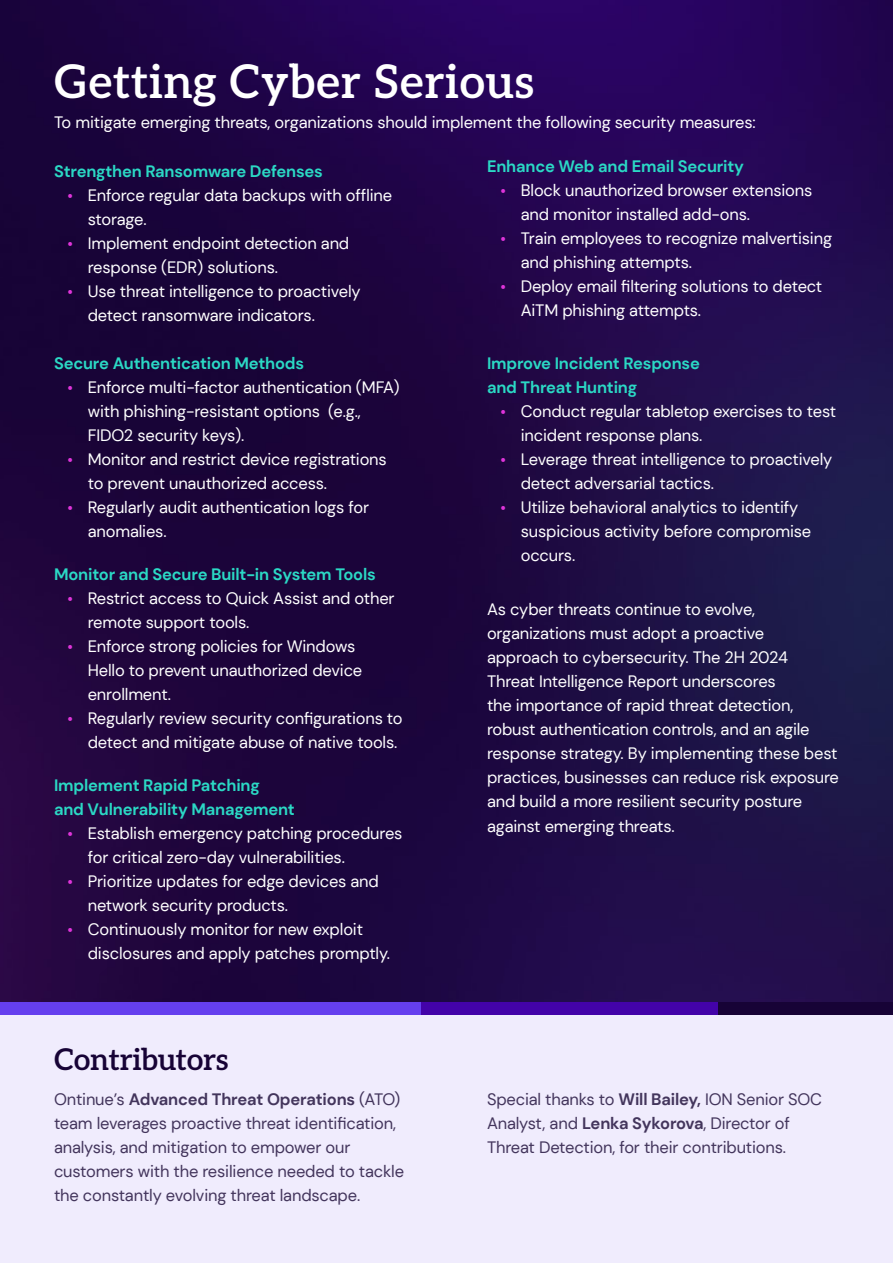
<style>
.page{position:relative;width:893px;height:1263px;background:#fff}
.page>*{position:absolute;margin:0;border:0;box-sizing:border-box;transform-origin:0 0}
.H1_-_Title{font:600 46.5px "Aleo";letter-spacing:.01em;color:#fff}
.t1{font:600 30px "Aleo";letter-spacing:-.01em;color:#170336}
.Body_Copy{font:16.5px/24px "DM Sans";letter-spacing:-.01em;color:#fff}
.Body_Copy-2{font:16.5px/24px "DM Sans";letter-spacing:-.01em;color:#43355c}
.Body_Copy-3{font:700 16.5px/24px "DM Sans";letter-spacing:-.01em;color:#2bd9c5}
.s1{font-weight:500;font-size:15px;color:#df34da}
.s2{font-weight:700}
</style>
<div class="page">
<img style="left:0;top:0;width:893px;height:1002px">
<div style="left:0;top:1005px;width:893px;height:258px;background:#f0ecfd"></div>
<div style="left:0;top:1002px;width:422px;height:12px;background:#653fee"></div>
<div style="left:422px;top:1002px;width:297px;height:12px;background:#4303a9"></div>
<div style="left:719px;top:1002px;width:174px;height:12px;background:#170336"></div>
<p class="H1_-_Title" style="left:54px;top:45px;width:482px">Getting Cyber Serious</p>
<p class="Body_Copy" style="left:54px;top:111px;width:703px">To mitigate emerging threats, organizations should implement the following security measures:</p>
<p class="Body_Copy-3" style="left:54px;top:159px;width:270px">Strengthen Ransomware Defenses</p>
<p class="Body_Copy" style="left:88px;top:183px;width:306px;text-indent:-20px"><span class="s1">•</span> Enforce regular data backups with offline storage.</p>
<p class="Body_Copy" style="left:88px;top:231px;width:263px;text-indent:-20px"><span class="s1">•</span> Implement endpoint detection and response (EDR) solutions.</p>
<p class="Body_Copy" style="left:88px;top:279px;width:274px;text-indent:-20px"><span class="s1">•</span> Use threat intelligence to proactively detect ransomware indicators.</p>
<p class="Body_Copy-3" style="left:54px;top:351px;width:252px">Secure Authentication Methods</p>
<p class="Body_Copy" style="left:88px;top:375px;width:313px;text-indent:-20px"><span class="s1">•</span> Enforce multi-factor authentication (MFA) with phishing-resistant options (e.g.,<br>FIDO2 security keys).</p>
<p class="Body_Copy" style="left:88px;top:447px;width:301px;text-indent:-20px"><span class="s1">•</span> Monitor and restrict device registrations to prevent unauthorized access.</p>
<p class="Body_Copy" style="left:88px;top:495px;width:283px;text-indent:-20px"><span class="s1">•</span> Regularly audit authentication logs for anomalies.</p>
<p class="Body_Copy-3" style="left:54px;top:562px;width:323px">Monitor and Secure Built-in System Tools</p>
<p class="Body_Copy" style="left:88px;top:586px;width:308px;text-indent:-20px"><span class="s1">•</span> Restrict access to Quick Assist and other remote support tools.</p>
<p class="Body_Copy" style="left:88px;top:634px;width:276px;text-indent:-20px"><span class="s1">•</span> Enforce strong policies for Windows<br>Hello to prevent unauthorized device enrollment.</p>
<p class="Body_Copy" style="left:88px;top:706px;width:316px;text-indent:-20px"><span class="s1">•</span> Regularly review security configurations to detect and mitigate abuse of native tools.</p>
<p class="Body_Copy-3" style="left:54px;top:773px;width:242px">Implement Rapid Patching<br>and Vulnerability Management</p>
<p class="Body_Copy" style="left:88px;top:821px;width:316px;text-indent:-20px"><span class="s1">•</span> Establish emergency patching procedures for critical zero-day vulnerabilities.</p>
<p class="Body_Copy" style="left:88px;top:869px;width:293px;text-indent:-20px"><span class="s1">•</span> Prioritize updates for edge devices and network security products.</p>
<p class="Body_Copy" style="left:88px;top:917px;width:304px;text-indent:-20px"><span class="s1">•</span> Continuously monitor for new exploit disclosures and apply patches promptly.</p>
<p class="Body_Copy-3" style="left:487px;top:155px;width:259px">Enhance Web and Email Security</p>
<p class="Body_Copy" style="left:521px;top:179px;width:293px;text-indent:-20px"><span class="s1">•</span> Block unauthorized browser extensions and monitor installed add-ons.</p>
<p class="Body_Copy" style="left:521px;top:227px;width:313px;text-indent:-20px"><span class="s1">•</span> Train employees to recognize malvertising and phishing attempts.</p>
<p class="Body_Copy" style="left:521px;top:275px;width:303px;text-indent:-20px"><span class="s1">•</span> Deploy email filtering solutions to detect<br>AiTM phishing attempts.</p>
<p class="Body_Copy-3" style="left:487px;top:351px;width:214px">Improve Incident Response and Threat Hunting</p>
<p class="Body_Copy" style="left:521px;top:399px;width:317px;text-indent:-20px"><span class="s1">•</span> Conduct regular tabletop exercises to test incident response plans.</p>
<p class="Body_Copy" style="left:521px;top:447px;width:313px;text-indent:-20px"><span class="s1">•</span> Leverage threat intelligence to proactively detect adversarial tactics.</p>
<p class="Body_Copy" style="left:521px;top:495px;width:292px;text-indent:-20px"><span class="s1">•</span> Utilize behavioral analytics to identify suspicious activity before compromise occurs.</p>
<p class="Body_Copy" style="left:487px;top:598px;width:353px">As cyber threats continue to evolve, organizations must adopt a proactive approach to cybersecurity. The 2H 2024<br>Threat Intelligence Report underscores<br>the importance of rapid threat detection, robust authentication controls, and an agile response strategy. By implementing these best practices, businesses can reduce risk exposure and build a more resilient security posture against emerging threats.</p>
<h2 class="t1" style="left:54px;top:1035px;width:176px">Contributors</h2>
<p class="Body_Copy-2" style="left:54px;top:1087px;width:352px">Ontinue’s <span class="s2">Advanced Threat Operations</span> (ATO) team leverages proactive threat identification, analysis, and mitigation to empower our customers with the resilience needed to tackle the constantly evolving threat landscape.</p>
<p class="Body_Copy-2" style="left:487px;top:1087px;width:337px">Special thanks to <span class="s2">Will Bailey,</span> ION Senior SOC<br>Analyst, and <span class="s2">Lenka Sykorova</span>, Director of<br>Threat Detection, for their contributions.</p>
</div>
